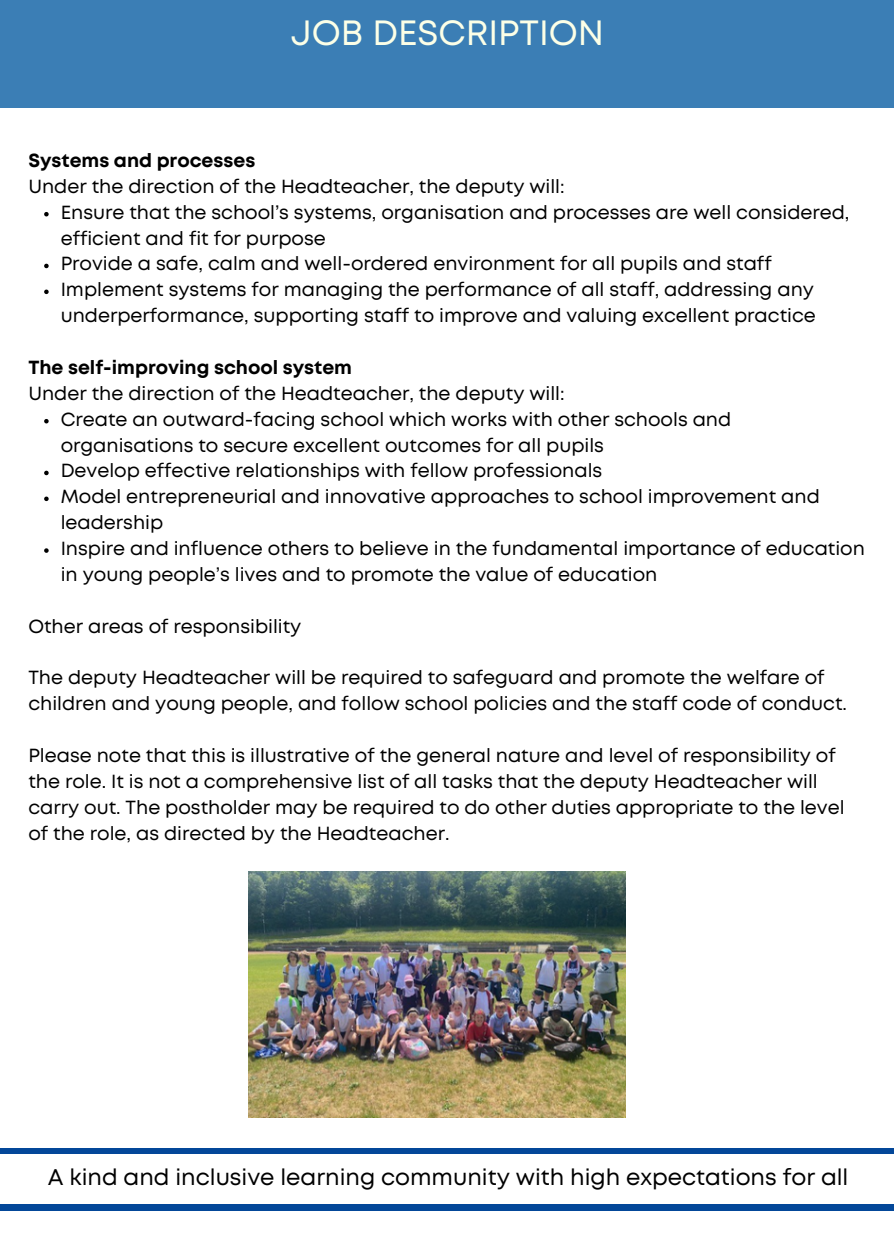
<style>
.page{position:relative;width:894px;height:1233px;background:#fff}
.page>*{position:absolute;margin:0;border:0;box-sizing:border-box;transform-origin:0 0}
.t1{font:35.1px "Mont";color:#fcffe7}
.t2{font:22.65px "Mont";color:#000}
.t3{font:19.05px/25.8px "Mont";color:#000}
.t4{font:700 19.05px "Mont";color:#000}
</style>
<div class="page">
<div style="left:0;top:0;width:892px;height:108px;background:#3b7eb5"></div>
<div style="left:0;top:1148px;width:893px;height:6px;background:#034799"></div>
<div style="left:0;top:1205px;width:893px;height:5px;background:#034799"></div>
<img style="left:249px;top:872px;width:375px;height:246px">
<svg style="left:44px;top:212px;width:5px;height:4px"></svg>
<svg style="left:44px;top:264px;width:5px;height:4px"></svg>
<svg style="left:44px;top:290px;width:5px;height:4px"></svg>
<svg style="left:44px;top:419px;width:5px;height:4px"></svg>
<svg style="left:44px;top:471px;width:5px;height:4px"></svg>
<svg style="left:44px;top:497px;width:5px;height:4px"></svg>
<svg style="left:44px;top:548px;width:5px;height:5px"></svg>
<p class="t1" style="left:291px;top:19px;width:315px">JOB DESCRIPTION</p>
<h1 class="t4" style="left:28px;top:153px;width:228px">Systems and processes</h1>
<p class="t3" style="left:28px;top:175px;width:537px">Under the direction of the Headteacher, the deputy will:</p>
<p class="t3" style="left:61px;top:201px;width:790px">Ensure that the school’s systems, organisation and processes are well considered, efficient and fit for purpose</p>
<p class="t3" style="left:61px;top:252px;width:712px">Provide a safe, calm and well-ordered environment for all pupils and staff</p>
<p class="t3" style="left:61px;top:278px;width:756px">Implement systems for managing the performance of all staff, addressing any underperformance, supporting staff to improve and valuing excellent practice</p>
<p class="t4" style="left:28px;top:360px;width:325px">The self-improving school system</p>
<p class="t3" style="left:28px;top:382px;width:537px">Under the direction of the Headteacher, the deputy will:</p>
<p class="t3" style="left:61px;top:408px;width:672px">Create an outward-facing school which works with other schools and organisations to secure excellent outcomes for all pupils</p>
<p class="t3" style="left:61px;top:459px;width:543px">Develop effective relationships with fellow professionals</p>
<p class="t3" style="left:61px;top:485px;width:760px">Model entrepreneurial and innovative approaches to school improvement and leadership</p>
<p class="t3" style="left:61px;top:537px;width:805px">Inspire and influence others to believe in the fundamental importance of education in young people’s lives and to promote the value of education</p>
<p class="t3" style="left:28px;top:615px;width:274px">Other areas of responsibility</p>
<p class="t3" style="left:28px;top:666px;width:819px">The deputy Headteacher will be required to safeguard and promote the welfare of children and young people, and follow school policies and the staff code of conduct.</p>
<p class="t3" style="left:28px;top:744px;width:817px">Please note that this is illustrative of the general nature and level of responsibility of the role. It is not a comprehensive list of all tasks that the deputy Headteacher will carry out. The postholder may be required to do other duties appropriate to the level of the role, as directed by the Headteacher.</p>
<p class="t2" style="left:48px;top:1168px;width:802px">A kind and inclusive learning community with high expectations for all</p>
</div>
